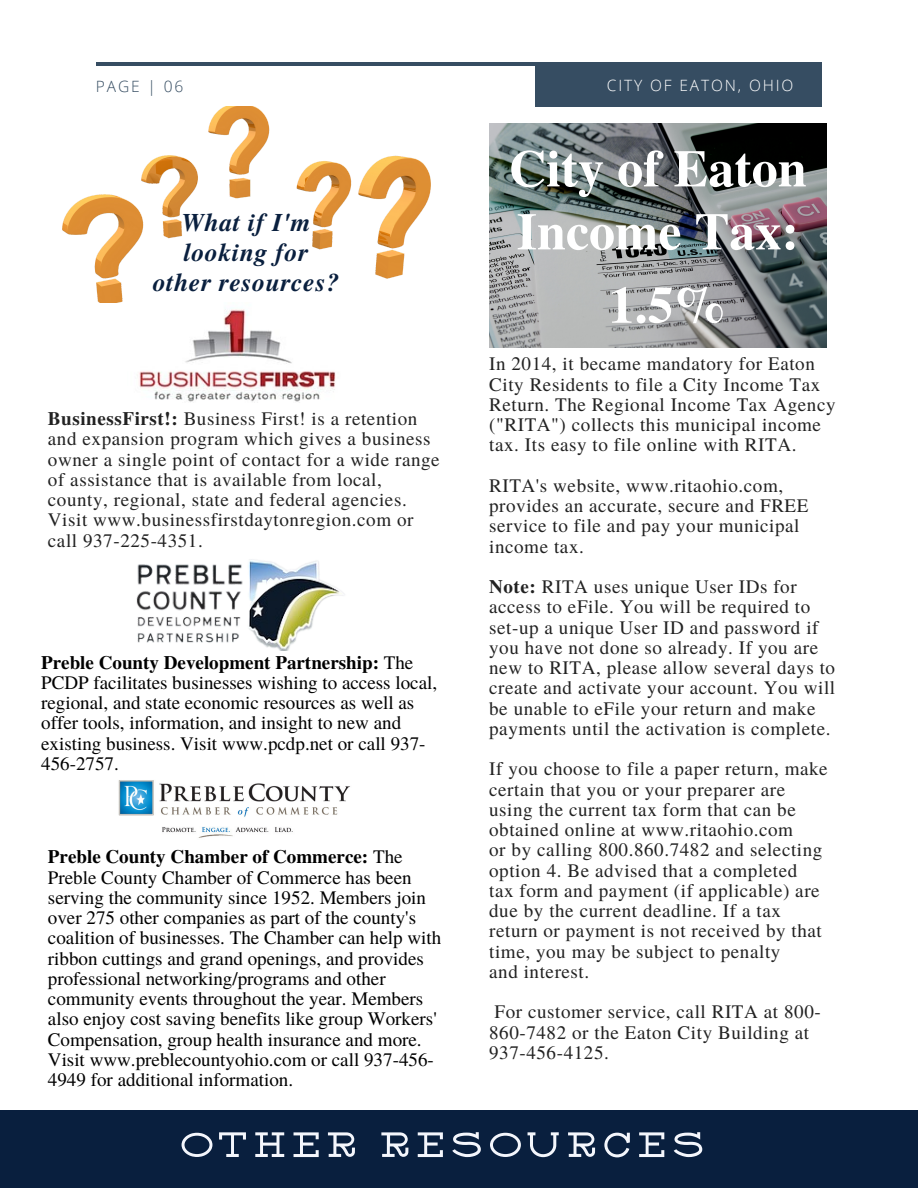
<style>
.page{position:relative;width:918px;height:1188px;background:#fff}
.page>*{position:absolute;margin:0;border:0;box-sizing:border-box;transform-origin:0 0}
.t1{font:52.2px "Carlson Slab";letter-spacing:.12em;color:#f4f6fc}
.t2{font:700 52.05px/63px "Te X Gyre Termes";color:#fff}
.t3{font:italic 700 25.5px "Te X Gyre Termes";letter-spacing:.03em;color:#091f3e}
.t4{font:19.05px/20.2px "Te X Gyre Termes";letter-spacing:.03em;color:#222}
.t5{font:19.05px/20.2px "Te X Gyre Termes";color:#000}
.t6{font:300 15.6px "Open Sans";letter-spacing:.12em;color:#fff}
.t7{font:300 15.6px "Open Sans";letter-spacing:.12em;color:#364d62}
.s1{font-weight:700}
</style>
<div class="page">
<hr style="left:96px;top:62px;width:726px;height:4px;background:#364d62">
<div style="left:535px;top:62px;width:287px;height:44px;background:#364d62"></div>
<div style="left:0;top:1111px;width:918px;height:77px;background:#091f3e"></div>
<img style="left:62px;top:107px;width:368px;height:195px">
<img style="left:489px;top:124px;width:338px;height:224px">
<img style="left:136px;top:559px;width:208px;height:91px">
<img style="left:137px;top:309px;width:199px;height:93px">
<img style="left:118px;top:780px;width:232px;height:58px">
<p class="t7" style="left:96px;top:75px;width:89px">PAGE | 06</p>
<p class="t6" style="left:607px;top:74px;width:188px">CITY OF EATON, OHIO</p>
<p class="t3" style="left:181px;top:203px;width:131px">What if I'm</p>
<p class="t3" style="left:184px;top:233px;width:126px">looking for</p>
<p class="t3" style="left:153px;top:264px;width:188px">other resources?</p>
<p class="t4" style="left:48px;top:408px;width:393px"><span class="s1">BusinessFirst!:</span> Business First! is a retention and expansion program which gives a business owner a single point of contact for a wide range of assistance that is available from local, county, regional, state and federal agencies.<br>Visit www.businessfirstdaytonregion.com or call 937-225-4351.</p>
<p class="t5" style="left:41px;top:651px;width:398px"><span class="s1">Preble County Development Partnership:</span> The PCDP facilitates businesses wishing to access local, regional, and state economic resources as well as offer tools, information, and insight to new and existing business. Visit www.pcdp.net or call 937- 456-2757.</p>
<p class="t5" style="left:48px;top:846px;width:395px"><span class="s1">Preble County Chamber of Commerce:</span> The Preble County Chamber of Commerce has been serving the community since 1952. Members join over 275 other companies as part of the county's coalition of businesses. The Chamber can help with ribbon cuttings and grand openings, and provides professional networking/programs and other community events throughout the year. Members also enjoy cost saving benefits like group Workers' Compensation, group health insurance and more.<br>Visit www.preblecountyohio.com or call 937-456- 4949 for additional information.</p>
<p class="t2" style="left:509px;top:135px;width:300px">City of Eaton<br>Income Tax:</p>
<p class="t2" style="left:609px;top:271px;width:119px">1.5%</p>
<p class="t4" style="left:489px;top:353px;width:348px">In 2014, it became mandatory for Eaton City Residents to file a City Income Tax Return. The Regional Income Tax Agency ("RITA") collects this municipal income tax. Its easy to file online with RITA.</p>
<p class="t4" style="left:489px;top:474px;width:321px">RITA's website, www.ritaohio.com, provides an accurate, secure and FREE service to file and pay your municipal income tax.</p>
<p class="t4" style="left:489px;top:576px;width:348px"><span class="s1">Note:</span> RITA uses unique User IDs for access to eFile. You will be required to set-up a unique User ID and password if you have not done so already. If you are new to RITA, please allow several days to create and activate your account. You will be unable to eFile your return and make payments until the activation is complete.</p>
<p class="t4" style="left:489px;top:758px;width:340px">If you choose to file a paper return, make certain that you or your preparer are</p>
<p class="t4" style="left:489px;top:798px;width:308px">using the current tax form that can be obtained online at www.ritaohio.com</p>
<p class="t4" style="left:489px;top:839px;width:335px">or by calling 800.860.7482 and selecting option 4. Be advised that a completed</p>
<p class="t4" style="left:489px;top:879px;width:332px">tax form and payment (if applicable) are due by the current deadline. If a tax</p>
<p class="t4" style="left:489px;top:920px;width:334px">return or payment is not received by that time, you may be subject to penalty</p>
<p class="t4" style="left:489px;top:960px;width:102px">and interest.</p>
<p class="t4" style="left:489px;top:1001px;width:333px">For customer service, call RITA at 800-<br>860-7482 or the Eaton City Building at<br>937-456-4125.</p>
<p class="t1" style="left:180px;top:1117px;width:525px">OTHER RESOURCES</p>
</div>
